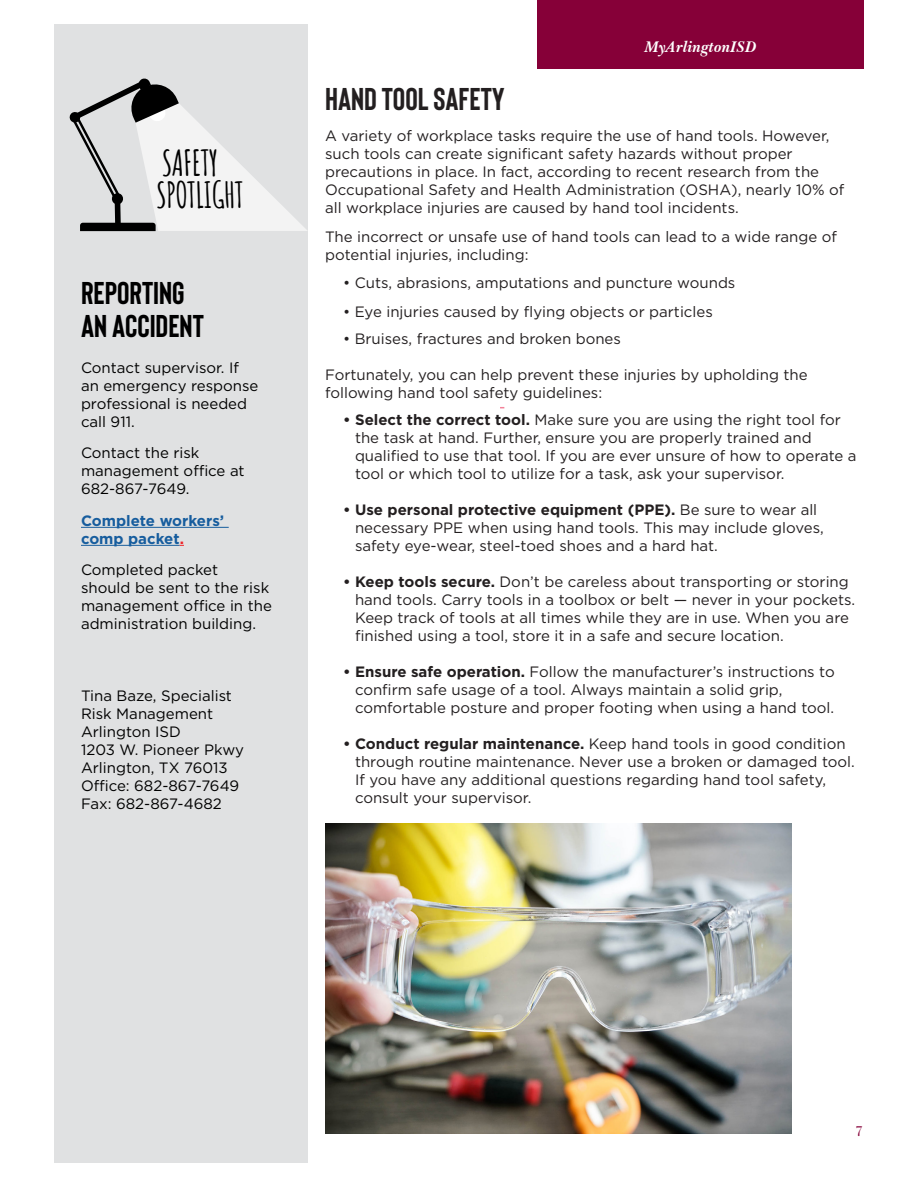
<style>
.page{position:relative;width:918px;height:1188px;background:#fff}
.page>*{position:absolute;margin:0;border:0;box-sizing:border-box;transform-origin:0 0}
.t1{font:700 35.1px/32.2px "Amatic SC";letter-spacing:-.02em;color:#000}
.t2{font:700 31.5px "Bison";color:#000}
.t3{font:700 31.5px "Bison";color:#231f20}
.t4{font:italic 700 15.75px "Baskerville BT";color:#fff}
.t5{font:15px/18px "Gotham";color:#231f20}
.t6{font:15px/18px "Gotham";color:#000}
.t7{font:700 15px "Gotham";color:#231f20}
.t8{font:700 15px "Gotham";color:#175d9e}
.t9{font:15px "Playfair Display";color:#860038}
.s1{color:#ee252a}
.s2{font-weight:700}
.s3{font-weight:400}
</style>
<div class="page">
<div style="left:537px;top:0;width:327px;height:69px;background:#860038"></div>
<div style="left:54px;top:25px;width:254px;height:1138px;background:#e0e1e2"></div>
<hr style="left:81px;top:527px;width:148px;height:1px;background:#175d9e">
<hr style="left:81px;top:545px;width:99px;height:1px;background:#175d9e">
<svg style="left:69px;top:78px;width:238px;height:153px"></svg>
<img style="left:325px;top:823px;width:466px;height:311px">
<p class="t1" style="left:156px;top:144px;width:90px">SAFETY<br>SPOTLIGHT</p>
<p class="t2" style="left:81px;top:273px;width:105px">REPORTING</p>
<p class="t2" style="left:81px;top:306px;width:124px">AN ACCIDENT</p>
<p class="t6" style="left:81px;top:358px;width:179px">Contact supervisor. If an emergency response professional is needed</p>
<p class="t6" style="left:81px;top:412px;width:55px">call 911.</p>
<p class="t6" style="left:81px;top:444px;width:165px">Contact the risk management office at</p>
<p class="t6" style="left:81px;top:480px;width:110px">682-867-7649.</p>
<p class="t8" style="left:81px;top:511px;width:145px">Complete workers’</p>
<p class="t8" style="left:81px;top:529px;width:104px">comp packet<span class="s1">.</span></p>
<p class="t6" style="left:81px;top:561px;width:192px">Completed packet<br>should be sent to the risk management office in the administration building.</p>
<p class="t6" style="left:81px;top:686px;width:153px">Tina Baze, Specialist</p>
<p class="t6" style="left:81px;top:704px;width:134px">Risk Management</p>
<p class="t6" style="left:81px;top:722px;width:101px">Arlington ISD</p>
<p class="t6" style="left:81px;top:740px;width:165px">1203 W. Pioneer Pkwy</p>
<p class="t6" style="left:81px;top:758px;width:148px">Arlington, TX 76013</p>
<p class="t6" style="left:81px;top:776px;width:160px">Office: 682-867-7649</p>
<p class="t6" style="left:81px;top:794px;width:142px">Fax: 682-867-4682</p>
<p class="t3" style="left:325px;top:79px;width:181px">HAND TOOL SAFETY</p>
<p class="t4" style="left:644px;top:37px;width:114px">MyArlingtonISD</p>
<p class="t5" style="left:325px;top:127px;width:521px">A variety of workplace tasks require the use of hand tools. However, such tools can create significant safety hazards without proper precautions in place. In fact, according to recent research from the Occupational Safety and Health Administration (OSHA), nearly 10% of all workplace injuries are caused by hand tool incidents.</p>
<p class="t5" style="left:325px;top:227px;width:513px">The incorrect or unsafe use of hand tools can lead to a wide range of potential injuries, including:</p>
<p class="t5" style="left:343px;top:274px;width:394px">• Cuts, abrasions, amputations and puncture wounds</p>
<p class="t5" style="left:343px;top:302px;width:371px">• Eye injuries caused by flying objects or particles</p>
<p class="t5" style="left:343px;top:329px;width:279px">• Bruises, fractures and broken bones</p>
<p class="t5" style="left:325px;top:365px;width:484px">Fortunately, you can help prevent these injuries by upholding the following hand tool safety guidelines:</p>
<p class="t5" style="left:343px;top:410px;width:499px"><span class="s2">• Select the correct tool.</span> Make sure you are using the right tool for</p>
<p class="t5" style="left:355px;top:428px;width:458px">the task at hand. Further, ensure you are properly trained and</p>
<p class="t5" style="left:355px;top:446px;width:503px">qualified to use that tool. If you are ever unsure of how to operate a</p>
<p class="t5" style="left:355px;top:464px;width:431px">tool or which tool to utilize for a task, ask your supervisor.</p>
<p class="t7" style="left:343px;top:500px;width:476px">• Use personal protective equipment (PPE). <span class="s3">Be sure to wear all</span></p>
<p class="t5" style="left:355px;top:518px;width:470px">necessary PPE when using hand tools. This may include gloves,</p>
<p class="t5" style="left:355px;top:536px;width:364px">safety eye-wear, steel-toed shoes and a hard hat.</p>
<p class="t5" style="left:343px;top:572px;width:507px"><span class="s2">• Keep tools secure.</span> Don’t be careless about transporting or storing</p>
<p class="t5" style="left:355px;top:590px;width:502px">hand tools. Carry tools in a toolbox or belt — never in your pockets.</p>
<p class="t5" style="left:355px;top:608px;width:495px">Keep track of tools at all times while they are in use. When you are</p>
<p class="t5" style="left:355px;top:626px;width:430px">finished using a tool, store it in a safe and secure location.</p>
<p class="t5" style="left:343px;top:662px;width:493px"><span class="s2">• Ensure safe operation.</span> Follow the manufacturer’s instructions to</p>
<p class="t5" style="left:355px;top:680px;width:429px">confirm safe usage of a tool. Always maintain a solid grip,</p>
<p class="t5" style="left:355px;top:698px;width:481px">comfortable posture and proper footing when using a hand tool.</p>
<p class="t5" style="left:343px;top:734px;width:504px"><span class="s2">• Conduct regular maintenance.</span> Keep hand tools in good condition</p>
<p class="t5" style="left:355px;top:752px;width:501px">through routine maintenance. Never use a broken or damaged tool.</p>
<p class="t5" style="left:355px;top:770px;width:473px">If you have any additional questions regarding hand tool safety,</p>
<p class="t5" style="left:355px;top:788px;width:178px">consult your supervisor.</p>
<p class="t9" style="left:856px;top:1119px;width:8px">7</p>
</div>
